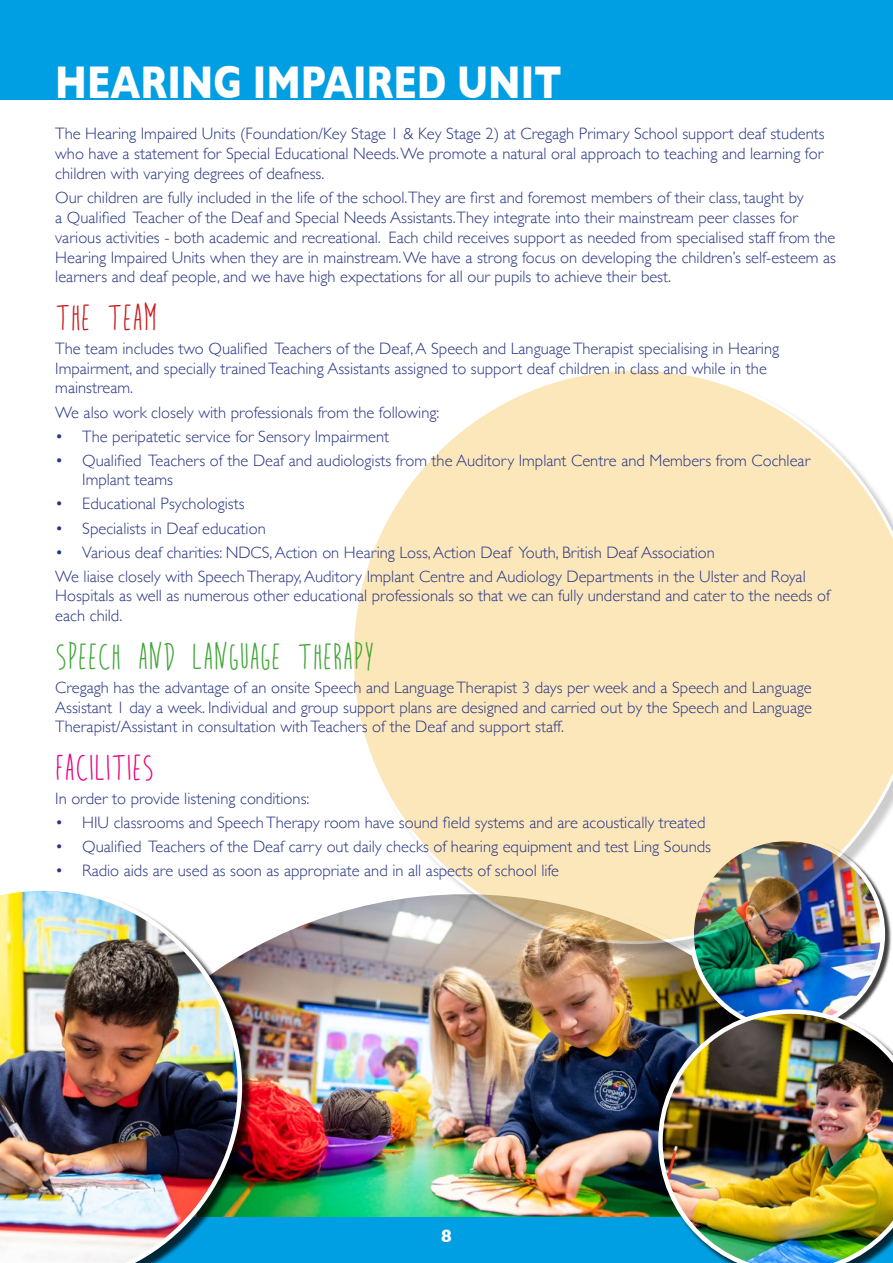
<style>
.page{position:relative;width:893px;height:1263px;background:#fff}
.page>*{position:absolute;margin:0;border:0;box-sizing:border-box;transform-origin:0 0}
.t1{font:700 46.8px "Gill Sans";color:#fff;scale:.77 1}
.t2{font:36px "Bite Bullet";color:#3fa535}
.t3{font:36px "Bite Bullet";color:#e6007d}
.t4{font:700 18px "Gill Sans";color:#fff}
.t5{font:300 16.5px/19.8px "Gill Sans";color:#283583}
</style>
<div class="page">
<img style="left:252px;top:909px;width:439px;height:308px">
<img style="left:692px;top:956px;width:191px;height:53px">
<div style="left:0;top:0;width:893px;height:99px;background:#009fe3"></div>
<div style="left:353px;top:370px;width:540px;height:586px;background:#000;opacity:.75"></div>
<svg style="left:351px;top:370px;width:542px;height:574px;background:#f3e2bf"></svg>
<div style="left:0;top:1217px;width:893px;height:46px;background:#009fe3"></div>
<img style="left:658px;top:1009px;width:235px;height:254px">
<div style="left:0;top:888px;width:252px;height:375px;background:#000;opacity:.75"></div>
<img style="left:0;top:888px;width:242px;height:375px">
<svg style="left:351px;top:641px;width:22px;height:29px"></svg>
<h1 class="t1" style="left:55px;top:45px;width:659px">HEARING IMPAIRED UNIT</h1>
<p class="t5" style="left:55px;top:123px;width:771px;text-align:justify">The Hearing Impaired Units (Foundation/Key Stage 1 &amp; Key Stage 2) at Cregagh Primary School support deaf students who have a statement for Special Educational Needs. We promote a natural oral approach to teaching and learning for children with varying degrees of deafness.</p>
<p class="t5" style="left:55px;top:187px;width:782px">Our children are fully included in the life of the school.They are first and foremost members of their class, taught by<br>a Qualified Teacher of the Deaf and Special Needs Assistants.They integrate into their mainstream peer classes for various activities - both academic and recreational. Each child receives support as needed from specialised staff from the Hearing Impaired Units when they are in mainstream. We have a strong focus on developing the children’s self-esteem as learners and deaf people, and we have high expectations for all our pupils to achieve their best.</p>
<p class="t5" style="left:55px;top:338px;width:725px">The team includes two Qualified Teachers of the Deaf, A Speech and Language Therapist specialising in Hearing<br>Impairment, and specially trained Teaching Assistants assigned to support deaf children in class and while in the mainstream.</p>
<p class="t5" style="left:55px;top:401px;width:386px">We also work closely with professionals from the following:</p>
<p class="t5" style="left:55px;top:425px;width:335px">• The peripatetic service for Sensory Impairment</p>
<p class="t5" style="left:82px;top:450px;width:729px;text-indent:-27px">• Qualified Teachers of the Deaf and audiologists from the Auditory Implant Centre and Members from Cochlear<br>Implant teams</p>
<p class="t5" style="left:55px;top:493px;width:191px">• Educational Psychologists</p>
<p class="t5" style="left:55px;top:517px;width:212px">• Specialists in Deaf education</p>
<p class="t5" style="left:55px;top:539px;width:752px;line-height:24px">• Various deaf charities: NDCS, Action on Hearing Loss, Action Deaf Youth, British Deaf Association<br>We liaise closely with Speech Therapy, Auditory Implant Centre and Audiology Departments in the Ulster and Royal</p>
<p class="t5" style="left:55px;top:585px;width:776px">Hospitals as well as numerous other educational professionals so that we can fully understand and cater to the needs of each child.</p>
<h2 class="t2" style="left:148px;top:641px;width:102px">■ ■ ◆</h2>
<p class="t5" style="left:55px;top:677px;width:758px;text-align:justify">Cregagh has the advantage of an onsite Speech and Language Therapist 3 days per week and a Speech and Language Assistant 1 day a week. Individual and group support plans are designed and carried out by the Speech and Language Therapist/Assistant in consultation with Teachers of the Deaf and support staff.</p>
<h2 class="t3" style="left:94px;top:752px;width:61px">●▼▲</h2>
<p class="t5" style="left:55px;top:788px;width:256px">In order to provide listening conditions:</p>
<p class="t5" style="left:55px;top:812px;width:652px">• HIU classrooms and Speech Therapy room have sound field systems and are acoustically treated</p>
<p class="t5" style="left:55px;top:836px;width:657px">• Qualified Teachers of the Deaf carry out daily checks of hearing equipment and test Ling Sounds</p>
<p class="t5" style="left:55px;top:860px;width:505px">• Radio aids are used as soon as appropriate and in all aspects of school life</p>
<p class="t4" style="left:441px;top:1222px;width:12px">8</p>
</div>
